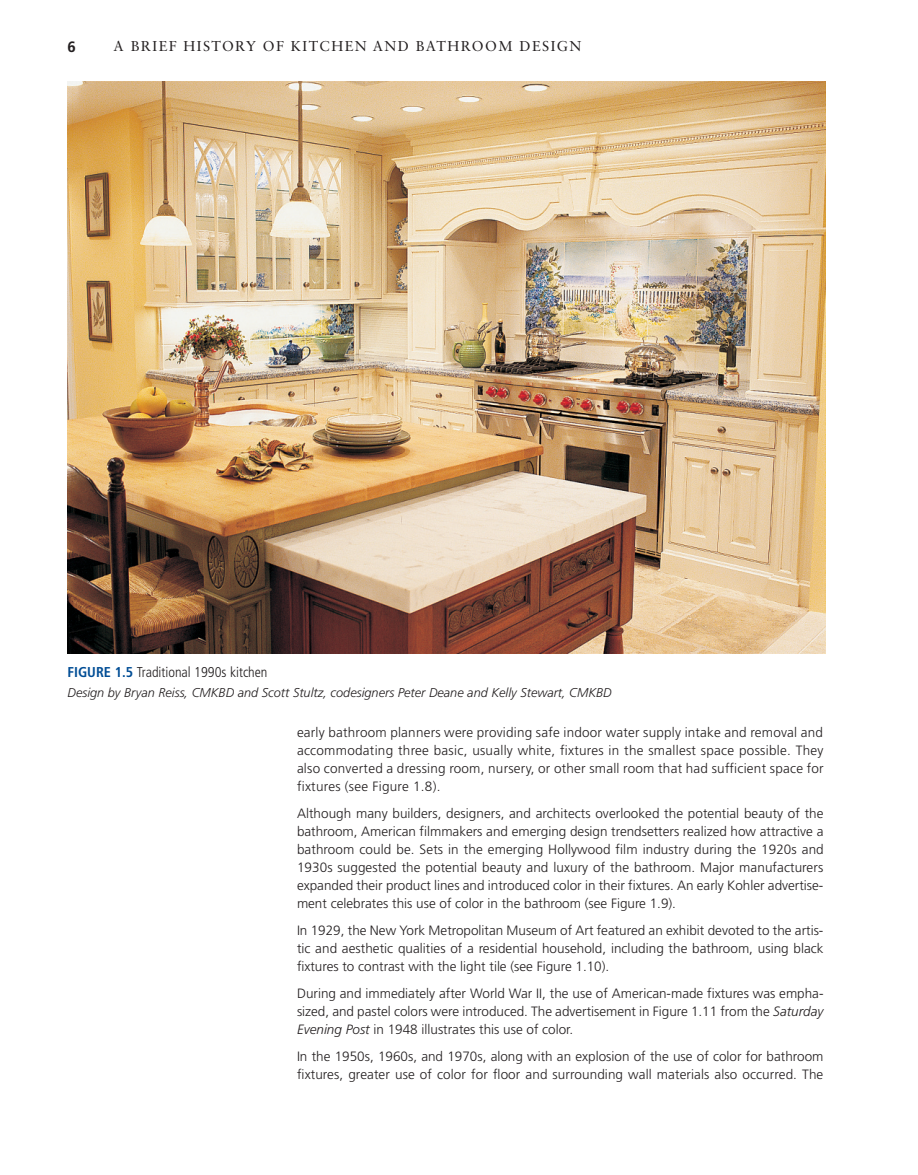
<style>
.page{position:relative;width:918px;height:1175px;background:#fff}
.page>*{position:absolute;margin:0;border:0;box-sizing:border-box;transform-origin:0 0}
.t1{font:700 15px "Frutiger LT Std";color:#231f20}
.t2{font:14.25px "Sabon LT Std";letter-spacing:.1em;color:#231f20}
.t3{font:300 condensed 14.25px "Frutiger LT Std";color:#231f20}
.t4{font:300 13.5px/18px "Frutiger LT Std";color:#231f20;text-align:justify}
.t5{font:italic 300 12.75px "Frutiger LT Std";color:#231f20}
.s1{font-weight:700;color:#014d95}
.s2{font-style:italic}
</style>
<div class="page">
<img style="left:68px;top:81px;width:757px;height:572px">
<p class="t1" style="left:68px;top:38px;width:10px">6</p>
<p class="t2" style="left:114px;top:38px;width:469px">A BRIEF HISTORY OF KITCHEN AND BATHROOM DESIGN</p>
<p class="t3" style="left:68px;top:664px;width:202px"><span class="s1">FIGURE 1.5</span> Traditional 1990s kitchen</p>
<p class="t5" style="left:68px;top:685px;width:546px">Design by Bryan Reiss, CMKBD and Scott Stultz, codesigners Peter Deane and Kelly Stewart, CMKBD</p>
<p class="t4" style="left:297px;top:723px;width:528px">early bathroom planners were providing safe indoor water supply intake and removal and accommodating three basic, usually white, fixtures in the smallest space possible. They also converted a dressing room, nursery, or other small room that had sufficient space for fixtures (see Figure 1.8).</p>
<p class="t4" style="left:297px;top:804px;width:528px">Although many builders, designers, and architects overlooked the potential beauty of the bathroom, American filmmakers and emerging design trendsetters realized how attractive a bathroom could be. Sets in the emerging Hollywood film industry during the 1920s and 1930s suggested the potential beauty and luxury of the bathroom. Major manufacturers expanded their product lines and introduced color in their fixtures. An early Kohler advertise&shy;ment celebrates this use of color in the bathroom (see Figure 1.9).</p>
<p class="t4" style="left:297px;top:921px;width:528px">In 1929, the New York Metropolitan Museum of Art featured an exhibit devoted to the artis&shy;tic and aesthetic qualities of a residential household, including the bathroom, using black fixtures to contrast with the light tile (see Figure 1.10).</p>
<p class="t4" style="left:297px;top:984px;width:528px">During and immediately after World War II, the use of American‐made fixtures was empha&shy;sized, and pastel colors were introduced. The advertisement in Figure 1.11 from the <span class="s2">Saturday Evening Post</span> in 1948 illustrates this use of color.</p>
<p class="t4" style="left:297px;top:1047px;width:528px">In the 1950s, 1960s, and 1970s, along with an explosion of the use of color for bathroom fixtures, greater use of color for floor and surrounding wall materials also occurred. The</p>
</div>
